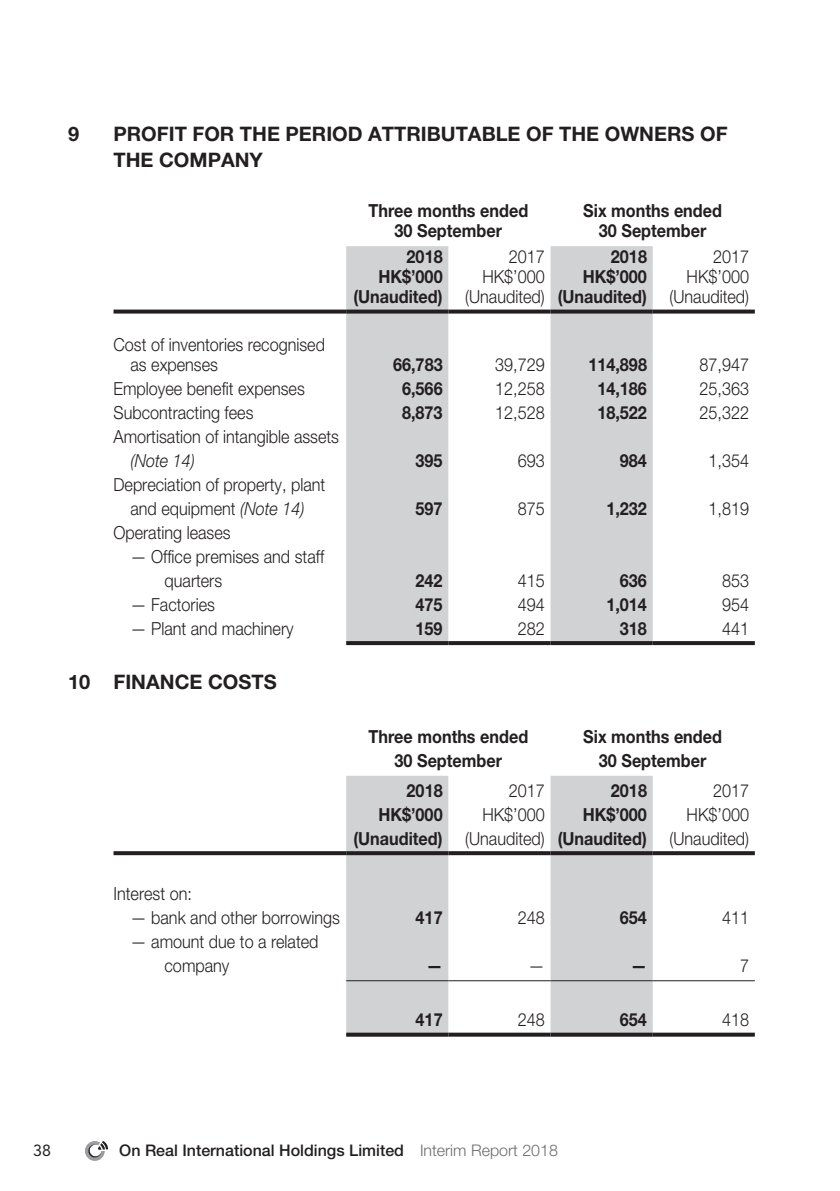
<style>
.page{position:relative;width:840px;height:1191px;background:#fff}
.page>*{position:absolute;margin:0;border:0;box-sizing:border-box;transform-origin:0 0}
.t1{font:700 20px/26px "Helvetica Neue LT Std";color:#231f20}
.t2{font:300 18px/24px "Helvetica Neue LT Std";color:#231f20;scale:.9 1}
.t3{font:700 18px/20px "Helvetica Neue LT Std";color:#231f20;text-align:center;scale:.9 1}
.t4{font:italic 300 18px "Helvetica Neue LT Std";color:#231f20;scale:.9 1}
.t5{font:500 16px "Helvetica Neue LT Std";color:#231f20}
.t6{font:16px "Avenir LT Std";color:#231f20}
.s1{font-weight:700}
.s2{font-style:italic}
.s3{font-weight:300;color:#6c6d70}
</style>
<div class="page">
<svg style="left:85px;top:1141px;width:23px;height:19px"></svg>
<svg style="left:346px;top:246px;width:306px;height:395px;fill:#d1d2d4"></svg>
<svg style="left:113px;top:309px;width:233px;height:4px"></svg>
<svg style="left:346px;top:309px;width:102px;height:4px"></svg>
<svg style="left:448px;top:309px;width:102px;height:4px"></svg>
<svg style="left:550px;top:309px;width:102px;height:4px"></svg>
<svg style="left:652px;top:309px;width:102px;height:4px"></svg>
<svg style="left:346px;top:641px;width:102px;height:4px"></svg>
<svg style="left:448px;top:641px;width:102px;height:4px"></svg>
<svg style="left:550px;top:641px;width:102px;height:4px"></svg>
<svg style="left:652px;top:641px;width:102px;height:4px"></svg>
<svg style="left:346px;top:775px;width:306px;height:257px;fill:#d1d2d4"></svg>
<svg style="left:113px;top:851px;width:233px;height:4px"></svg>
<svg style="left:346px;top:851px;width:102px;height:4px"></svg>
<svg style="left:448px;top:851px;width:102px;height:4px"></svg>
<svg style="left:550px;top:851px;width:102px;height:4px"></svg>
<svg style="left:652px;top:851px;width:102px;height:4px"></svg>
<hr style="left:346px;top:980px;width:102px;height:1px;background:#231f20">
<hr style="left:448px;top:980px;width:102px;height:1px;background:#231f20">
<hr style="left:550px;top:980px;width:102px;height:1px;background:#231f20">
<hr style="left:652px;top:980px;width:102px;height:1px;background:#231f20">
<svg style="left:346px;top:1032px;width:102px;height:4px"></svg>
<svg style="left:448px;top:1032px;width:102px;height:4px"></svg>
<svg style="left:550px;top:1032px;width:102px;height:4px"></svg>
<svg style="left:652px;top:1032px;width:102px;height:4px"></svg>
<p class="t1" style="left:68px;top:121px;width:13px">9</p>
<p class="t1" style="left:113px;top:121px;width:615px">PROFIT FOR THE PERIOD ATTRIBUTABLE OF THE OWNERS OF<br>THE COMPANY</p>
<p class="t3" style="left:368px;top:200px;width:179px">Three months ended<br>30 September</p>
<p class="t3" style="left:583px;top:200px;width:155px">Six months ended<br>30 September</p>
<p class="t3" style="left:406px;top:246px;width:42px">2018</p>
<p class="t2" style="left:508px;top:244px;width:42px">2017</p>
<p class="t3" style="left:610px;top:246px;width:42px">2018</p>
<p class="t2" style="left:712px;top:244px;width:42px">2017</p>
<p class="t3" style="left:378px;top:266px;width:73px">HK$’000</p>
<p class="t2" style="left:482px;top:264px;width:71px">HK$’000</p>
<p class="t3" style="left:582px;top:266px;width:73px">HK$’000</p>
<p class="t2" style="left:686px;top:264px;width:71px">HK$’000</p>
<p class="t3" style="left:353px;top:286px;width:100px">(Unaudited)</p>
<p class="t2" style="left:465px;top:284px;width:203px">(Unaudited) <span class="s1">(Unaudited)</span></p>
<p class="t2" style="left:669px;top:284px;width:90px">(Unaudited)</p>
<p class="t2" style="left:130px;top:334px;width:217px;line-height:20px;text-indent:-17px">Cost of inventories recognised as expenses</p>
<p class="t3" style="left:393px;top:354px;width:57px">66,783</p>
<p class="t2" style="left:495px;top:352px;width:57px">39,729</p>
<p class="t3" style="left:588px;top:354px;width:67px">114,898</p>
<p class="t2" style="left:699px;top:352px;width:57px">87,947</p>
<p class="t2" style="left:113px;top:376px;width:214px">Employee benefit expenses</p>
<p class="t3" style="left:402px;top:378px;width:47px">6,566</p>
<p class="t2" style="left:495px;top:376px;width:57px">12,258</p>
<p class="t3" style="left:597px;top:378px;width:57px">14,186</p>
<p class="t2" style="left:699px;top:376px;width:57px">25,363</p>
<p class="t2" style="left:113px;top:400px;width:157px">Subcontracting fees</p>
<p class="t3" style="left:402px;top:402px;width:47px">8,873</p>
<p class="t2" style="left:495px;top:400px;width:57px">12,528</p>
<p class="t3" style="left:597px;top:402px;width:57px">18,522</p>
<p class="t2" style="left:699px;top:400px;width:57px">25,322</p>
<p class="t2" style="left:113px;top:424px;width:252px">Amortisation of intangible assets</p>
<p class="t4" style="left:130px;top:449px;width:73px">(Note 14)</p>
<p class="t3" style="left:415px;top:450px;width:32px">395</p>
<p class="t2" style="left:517px;top:448px;width:32px">693</p>
<p class="t3" style="left:619px;top:450px;width:32px">984</p>
<p class="t2" style="left:708px;top:448px;width:47px">1,354</p>
<p class="t2" style="left:113px;top:472px;width:237px;text-align:center">Depreciation of property, plant and equipment <span class="s2">(Note 14)</span></p>
<p class="t3" style="left:415px;top:498px;width:32px">597</p>
<p class="t2" style="left:517px;top:496px;width:32px">875</p>
<p class="t3" style="left:606px;top:498px;width:47px">1,232</p>
<p class="t2" style="left:708px;top:496px;width:47px">1,819</p>
<p class="t2" style="left:113px;top:520px;width:132px">Operating leases</p>
<p class="t2" style="left:164px;top:544px;width:179px;text-indent:-34px">— Office premises and staff quarters</p>
<p class="t3" style="left:415px;top:570px;width:32px">242</p>
<p class="t2" style="left:517px;top:568px;width:32px">415</p>
<p class="t3" style="left:619px;top:570px;width:32px">636</p>
<p class="t2" style="left:721px;top:568px;width:32px">853</p>
<p class="t2" style="left:130px;top:592px;width:95px">— Factories</p>
<p class="t3" style="left:415px;top:594px;width:32px">475</p>
<p class="t2" style="left:517px;top:592px;width:32px">494</p>
<p class="t3" style="left:606px;top:594px;width:47px">1,014</p>
<p class="t2" style="left:721px;top:592px;width:32px">954</p>
<p class="t2" style="left:130px;top:616px;width:183px">— Plant and machinery</p>
<p class="t3" style="left:415px;top:618px;width:32px">159</p>
<p class="t2" style="left:517px;top:616px;width:32px">282</p>
<p class="t3" style="left:619px;top:618px;width:32px">318</p>
<p class="t2" style="left:721px;top:616px;width:32px">441</p>
<p class="t1" style="left:68px;top:668px;width:210px">10 FINANCE COSTS</p>
<p class="t3" style="left:368px;top:724px;width:179px;line-height:24px">Three months ended<br>30 September</p>
<p class="t3" style="left:583px;top:724px;width:155px;line-height:24px">Six months ended<br>30 September</p>
<p class="t3" style="left:406px;top:780px;width:42px">2018</p>
<p class="t2" style="left:508px;top:778px;width:42px">2017</p>
<p class="t3" style="left:610px;top:780px;width:42px">2018</p>
<p class="t2" style="left:712px;top:778px;width:42px">2017</p>
<p class="t3" style="left:378px;top:804px;width:73px">HK$’000</p>
<p class="t2" style="left:482px;top:802px;width:71px">HK$’000</p>
<p class="t3" style="left:582px;top:804px;width:73px">HK$’000</p>
<p class="t2" style="left:686px;top:802px;width:71px">HK$’000</p>
<p class="t3" style="left:353px;top:828px;width:100px">(Unaudited)</p>
<p class="t2" style="left:465px;top:826px;width:203px">(Unaudited) <span class="s1">(Unaudited)</span></p>
<p class="t2" style="left:669px;top:826px;width:90px">(Unaudited)</p>
<p class="t2" style="left:113px;top:881px;width:89px">Interest on:</p>
<p class="t2" style="left:130px;top:905px;width:234px">— bank and other borrowings</p>
<p class="t3" style="left:415px;top:907px;width:32px">417</p>
<p class="t2" style="left:517px;top:905px;width:32px">248</p>
<p class="t3" style="left:619px;top:907px;width:32px">654</p>
<p class="t2" style="left:721px;top:905px;width:32px">411</p>
<p class="t2" style="left:164px;top:929px;width:172px;text-indent:-34px">— amount due to a related company</p>
<p class="t3" style="left:426px;top:955px;width:20px">—</p>
<p class="t2" style="left:528px;top:953px;width:20px">—</p>
<p class="t3" style="left:630px;top:955px;width:20px">—</p>
<p class="t2" style="left:739px;top:953px;width:12px">7</p>
<p class="t3" style="left:415px;top:1009px;width:32px">417</p>
<p class="t2" style="left:517px;top:1007px;width:32px">248</p>
<p class="t3" style="left:619px;top:1009px;width:32px">654</p>
<p class="t2" style="left:721px;top:1007px;width:32px">418</p>
<p class="t6" style="left:33px;top:1141px;width:19px">38</p>
<p class="t5" style="left:119px;top:1140px;width:440px">On Real International Holdings Limited <span class="s3">Interim Report 2018</span></p>
</div>
